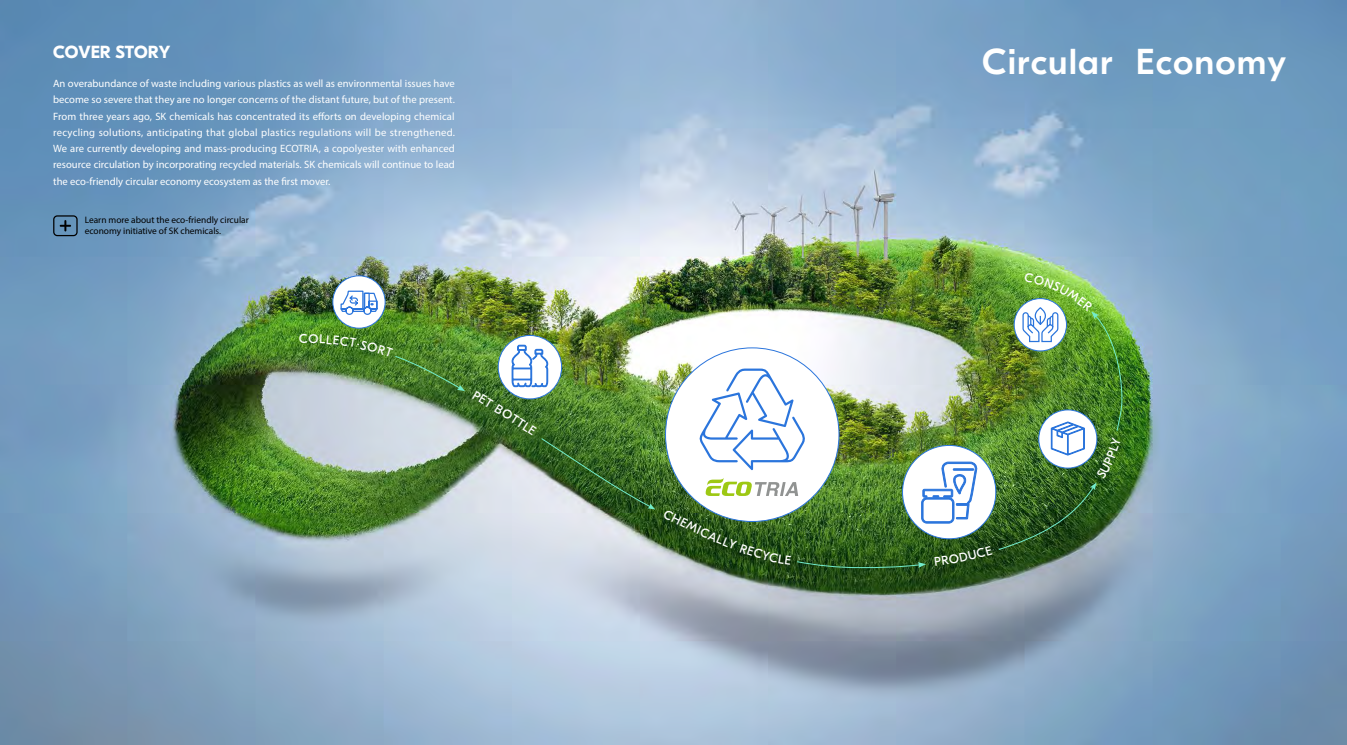
<style>
.page{position:relative;width:1347px;height:745px;background:#fff}
.page>*{position:absolute;margin:0;border:0;box-sizing:border-box;transform-origin:0 0}
.t1{font:500 36px "GT Eesti Pro Disp Trial";letter-spacing:.03em;color:#fff}
.t2{font:700 17.5px "GT Eesti Pro Disp Trial";color:#fff}
.t3{font:10.62px/16.2px "Myriad Pro";color:#fff;text-align:justify}
.t4{font:9.38px/11.2px "Myriad Pro";color:#000}
</style>
<div class="page">
<img style="left:0;top:0;width:1346px;height:744px">
<div style="left:333px;top:275px;width:52px;height:53px;background:#fff;border-radius:50%"></div>
<div style="left:332px;top:275px;width:53px;height:53px;border:1px solid #2b75dc;border-radius:50%"></div>
<svg style="left:340px;top:290px;width:38px;height:25px"></svg>
<svg style="left:498px;top:335px;width:63px;height:63px"></svg>
<div style="left:665px;top:347px;width:174px;height:174px;background:#fff;border-radius:50%"></div>
<div style="left:53px;top:215px;width:25px;height:21px;border:1px solid #000;border-radius:4px"></div>
<svg style="left:60px;top:220px;width:11px;height:11px"></svg>
<svg style="left:299px;top:334px;width:166px;height:57px;background:#5a8941"></svg>
<img style="left:472px;top:344px;width:183px;height:165px">
<img style="left:662px;top:368px;width:330px;height:200px">
<img style="left:998px;top:272px;width:124px;height:277px">
<h2 class="t2" style="left:53px;top:45px;width:119px">COVER STORY</h2>
<p class="t3" style="left:53px;top:75px;width:403px">An overabundance of waste including various plastics as well as environmental issues have become so severe that they are no longer concerns of the distant future, but of the present.<br>From three years ago, SK chemicals has concentrated its efforts on developing chemical recycling solutions, anticipating that global plastics regulations will be strengthened.<br>We are currently developing and mass-producing ECOTRIA, a copolyester with enhanced resource circulation by incorporating recycled materials. SK chemicals will continue to lead the eco-friendly circular economy ecosystem as the first mover.</p>
<p class="t4" style="left:85px;top:214px;width:166px">Learn more about the eco-friendly circular economy initiative of SK chemicals.</p>
<h1 class="t1" style="left:982px;top:47px;width:305px">Circular Economy</h1>
</div>
